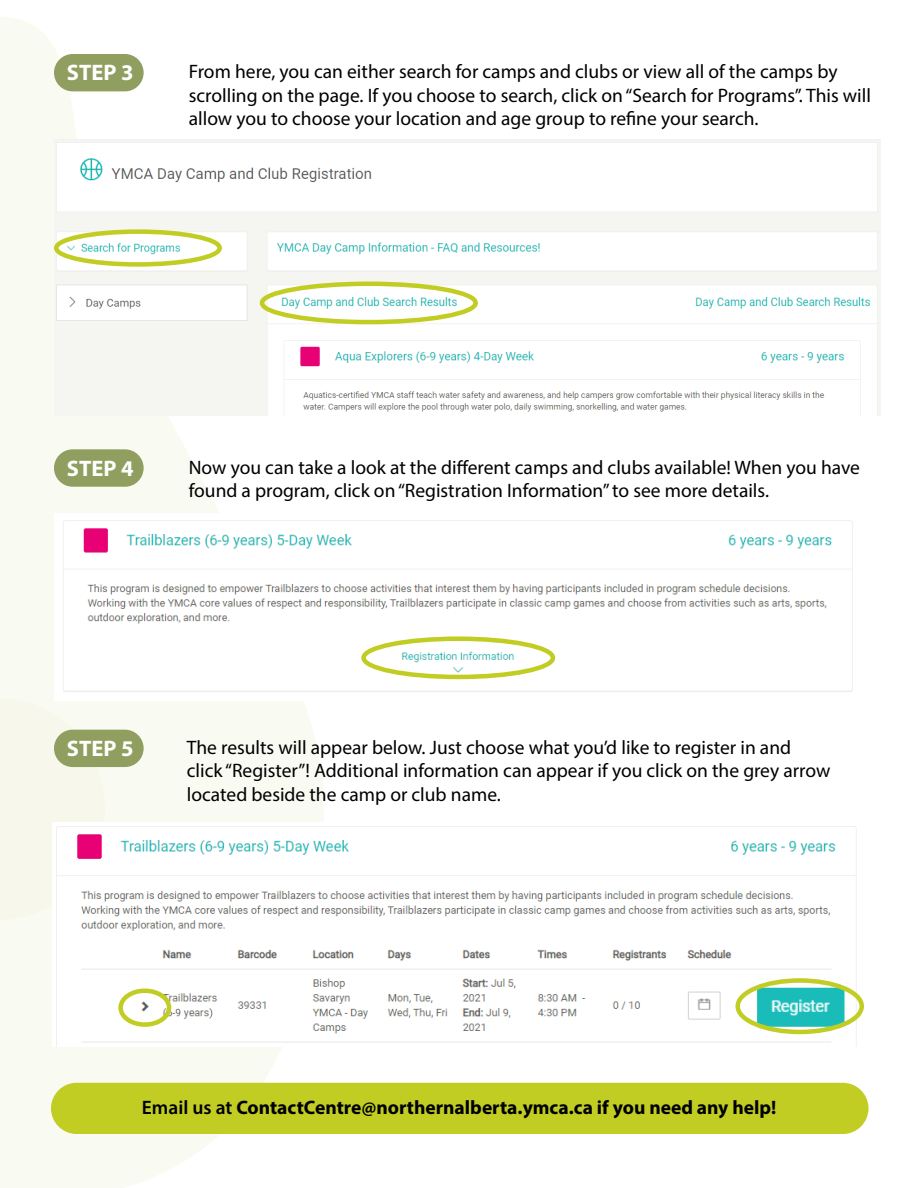
<style>
.page{position:relative;width:918px;height:1188px;background:#fff}
.page>*{position:absolute;margin:0;border:0;box-sizing:border-box;transform-origin:0 0}
.t1{font:700 22.5px "Myriad Pro";color:#fff}
.t2{font:19.5px/23.4px "Myriad Pro";color:#000}
.t3{font:700 19.5px "Myriad Pro";color:#000}
.s1{font-weight:600}
</style>
<div class="page">
<svg style="left:0;top:17px;width:324px;height:1171px;fill:#f9faf2"></svg>
<div style="left:0;top:698px;width:105px;height:222px;background:#f8f7ec"></div>
<div style="left:54px;top:449px;width:90px;height:38px;background:#909e60;border-radius:19px"></div>
<div style="left:54px;top:730px;width:90px;height:37px;background:#909e60;border-radius:19px"></div>
<div style="left:51px;top:1083px;width:818px;height:51px;background:#c2cd23;border-radius:26px"></div>
<img style="left:54px;top:513px;width:799px;height:188px">
<div style="left:361px;top:636px;width:194px;height:43px;border:4px solid #c2cd23;border-radius:50%"></div>
<img style="left:53px;top:823px;width:811px;height:224px">
<img style="left:742px;top:977px;width:112px;height:56px">
<div style="left:118px;top:988px;width:53px;height:39px;border:4px solid #c2cd23;border-radius:50%"></div>
<div style="left:735px;top:978px;width:129px;height:56px;border:4px solid #c2cd23;border-radius:50%"></div>
<div style="left:54px;top:54px;width:90px;height:37px;background:#909e60;border-radius:19px"></div>
<img style="left:54px;top:140px;width:827px;height:276px">
<img style="left:62px;top:145px;width:341px;height:61px">
<img style="left:79px;top:235px;width:118px;height:32px">
<div style="left:54px;top:229px;width:168px;height:38px;border:4px solid #c2cd23;border-radius:50%"></div>
<img style="left:275px;top:289px;width:199px;height:30px">
<div style="left:260px;top:282px;width:218px;height:42px;border:4px solid #c2cd23;border-radius:50%"></div>
<img style="left:688px;top:289px;width:185px;height:30px">
<p class="t1" style="left:67px;top:58px;width:68px">STEP 3</p>
<p class="t2" style="left:189px;top:60px;width:684px">From here, you can either search for camps and clubs or view all of the camps by scrolling on the page. If you choose to search, click on “Search for Programs”. This will allow you to choose your location and age group to refine your search.</p>
<p class="t1" style="left:67px;top:454px;width:68px">STEP 4</p>
<p class="t2" style="left:189px;top:455px;width:673px">Now you can take a look at the different camps and clubs available! When you have found a program, click on “Registration Information” to see more details.</p>
<p class="t1" style="left:67px;top:734px;width:68px">STEP 5</p>
<p class="t2" style="left:187px;top:735px;width:645px">The results will appear below. Just choose what you’d like to register in and click “Register”! Additional information can appear if you click on the grey arrow located beside the camp or club name.</p>
<p class="t3" style="left:142px;top:1095px;width:636px"><span class="s1">Email us at</span> ContactCentre@northernalberta.ymca.ca if you need any help!</p>
</div>
